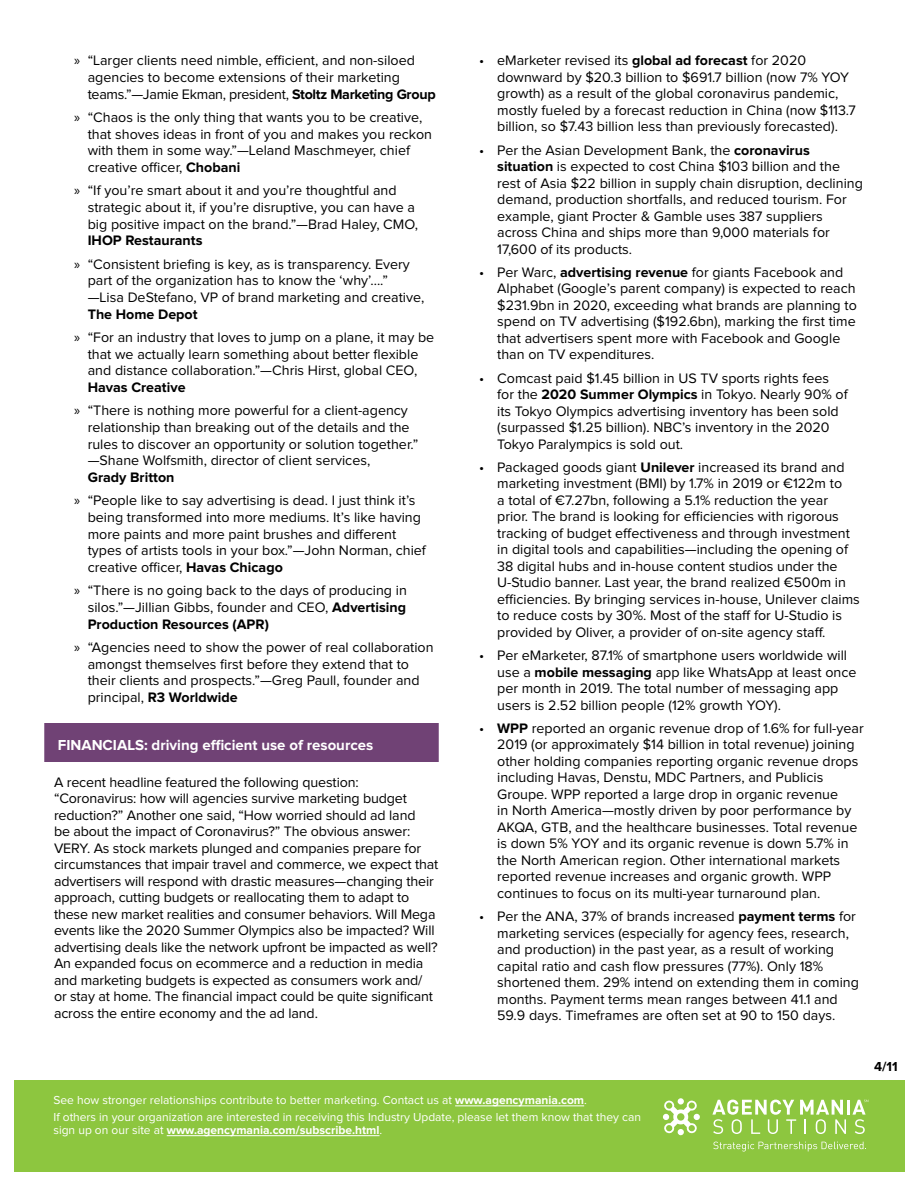
<style>
.page{position:relative;width:918px;height:1188px;background:#fff}
.page>*{position:absolute;margin:0;border:0;box-sizing:border-box;transform-origin:0 0}
.t1{font:700 15px "Proxima Nova";color:#fff}
.t2{font:14.25px/16.5px "Proxima Nova";color:#000}
.t3{font:700 13.5px "Proxima Nova";color:#000}
.t4{font:12px/17.1px "Proxima Nova";color:#fff}
.t5{font:700 12px "Proxima Nova";color:#fff}
.s1{font-family:"Myriad Pro"}
.s2{font-weight:700}
.s3{font-weight:400}
</style>
<div class="page">
<div style="left:14px;top:1081px;width:891px;height:91px;background:#8dc63f"></div>
<hr style="left:847px;top:1100px;width:3px;height:15px;background:#fff">
<svg style="left:712px;top:1100px;width:134px;height:34px"></svg>
<div style="left:693px;top:1114px;width:7px;height:6px;background:#fff;border-radius:50%"></div>
<svg style="left:663px;top:1100px;width:34px;height:34px"></svg>
<svg style="left:713px;top:1142px;width:153px;height:10px"></svg>
<svg style="left:852px;top:1100px;width:16px;height:34px"></svg>
<hr style="left:455px;top:1106px;width:129px;height:1px;background:#fff">
<hr style="left:167px;top:1135px;width:213px;height:1px;background:#fff">
<div style="left:44px;top:723px;width:395px;height:39px;background:#704275"></div>
<p class="t2" style="left:88px;top:53px;width:349px;text-indent:-13px"><span class="s1">»</span> “Larger clients need nimble, efficient, and non-siloed agencies to become extensions of their marketing teams.”—Jamie Ekman, president, <span class="s2">Stoltz Marketing Group</span></p>
<p class="t2" style="left:88px;top:109px;width:346px;text-indent:-13px"><span class="s1">»</span> “Chaos is the only thing that wants you to be creative, that shoves ideas in front of you and makes you reckon with them in some way.”—Leland Maschmeyer, chief creative officer, <span class="s2">Chobani</span></p>
<p class="t2" style="left:88px;top:183px;width:332px;text-indent:-13px"><span class="s1">»</span> “If you’re smart about it and you’re thoughtful and strategic about it, if you’re disruptive, you can have a big positive impact on the brand.”—Brad Haley, CMO,</p>
<p class="t2" style="left:74px;top:229px;width:337px;line-height:23.4px;text-indent:13px"><span class="s2">IHOP Restaurants<br></span><span class="s1">»</span> “Consistent briefing is key, as is transparency. Every</p>
<p class="t2" style="left:88px;top:273px;width:338px">part of the organization has to know the ‘why’....” —Lisa DeStefano, VP of brand marketing and creative,</p>
<p class="t2" style="left:74px;top:303px;width:361px;line-height:23.4px;text-indent:13px"><span class="s2">The Home Depot<br></span><span class="s1">»</span> “For an industry that loves to jump on a plane, it may be</p>
<p class="t2" style="left:88px;top:346px;width:332px">that we actually learn something about better flexible and distance collaboration.”—Chris Hirst, global CEO,</p>
<p class="t2" style="left:74px;top:376px;width:335px;line-height:23.4px;text-indent:13px"><span class="s2">Havas Creative<br></span><span class="s1">»</span> “There is nothing more powerful for a client-agency</p>
<p class="t2" style="left:88px;top:419px;width:332px">relationship than breaking out of the details and the rules to discover an opportunity or solution together.” —Shane Wolfsmith, director of client services,</p>
<p class="t2" style="left:74px;top:466px;width:343px;line-height:23.4px;text-indent:13px"><span class="s2">Grady Britton<br></span><span class="s1">»</span> “People like to say advertising is dead. I just think it’s</p>
<p class="t2" style="left:88px;top:509px;width:340px">being transformed into more mediums. It’s like having more paints and more paint brushes and different types of artists tools in your box.”—John Norman, chief creative officer, <span class="s2">Havas Chicago</span></p>
<p class="t2" style="left:88px;top:583px;width:321px;text-align:justify;text-indent:-13px"><span class="s1">»</span> “There is no going back to the days of producing in silos.”—Jillian Gibbs, founder and CEO, <span class="s2">Advertising Production Resources (APR)</span></p>
<p class="t2" style="left:88px;top:639px;width:347px;text-indent:-13px"><span class="s1">»</span> “Agencies need to show the power of real collaboration amongst themselves first before they extend that to their clients and prospects.”—Greg Paull, founder and principal, <span class="s2">R3 Worldwide</span></p>
<p class="t1" style="left:58px;top:738px;width:317px">FINANCIALS: driving efficient use of resources</p>
<p class="t2" style="left:54px;top:774px;width:386px">A recent headline featured the following question: “Coronavirus: how will agencies survive marketing budget reduction?” Another one said, “How worried should ad land<br>be about the impact of Coronavirus?” The obvious answer:<br>VERY. As stock markets plunged and companies prepare for circumstances that impair travel and commerce, we expect that advertisers will respond with drastic measures—changing their approach, cutting budgets or reallocating them to adapt to these new market realities and consumer behaviors. Will Mega events like the 2020 Summer Olympics also be impacted? Will advertising deals like the network upfront be impacted as well?<br>An expanded focus on ecommerce and a reduction in media and marketing budgets is expected as consumers work and/ or stay at home. The financial impact could be quite significant across the entire economy and the ad land.</p>
<p class="t2" style="left:497px;top:53px;width:360px;text-indent:-18px">• eMarketer revised its <span class="s2">global ad forecast</span> for 2020 downward by $20.3 billion to $691.7 billion (now 7% YOY growth) as a result of the global coronavirus pandemic, mostly fueled by a forecast reduction in China (now $113.7 billion, so $7.43 billion less than previously forecasted).</p>
<p class="t2" style="left:497px;top:142px;width:367px;text-indent:-18px">• Per the Asian Development Bank, the <span class="s2">coronavirus situation</span> is expected to cost China $103 billion and the rest of Asia $22 billion in supply chain disruption, declining demand, production shortfalls, and reduced tourism. For example, giant Procter &amp; Gamble uses 387 suppliers across China and ships more than 9,000 materials for 17,600 of its products.</p>
<p class="t2" style="left:497px;top:264px;width:361px;text-indent:-18px">• Per Warc, <span class="s2">advertising revenue</span> for giants Facebook and Alphabet (Google’s parent company) is expected to reach $231.9bn in 2020, exceeding what brands are planning to spend on TV advertising ($192.6bn), marking the first time that advertisers spent more with Facebook and Google than on TV expenditures.</p>
<p class="t2" style="left:497px;top:370px;width:352px;text-indent:-18px">• Comcast paid $1.45 billion in US TV sports rights fees for the <span class="s2">2020 Summer Olympics</span> in Tokyo. Nearly 90% of its Tokyo Olympics advertising inventory has been sold (surpassed $1.25 billion). NBC’s inventory in the 2020<br>Tokyo Paralympics is sold out.</p>
<p class="t2" style="left:497px;top:459px;width:364px;text-indent:-18px">• Packaged goods giant <span class="s2">Unilever</span> increased its brand and marketing investment (BMI) by 1.7% in 2019 or €122m to<br>a total of €7.27bn, following a 5.1% reduction the year prior. The brand is looking for efficiencies with rigorous tracking of budget effectiveness and through investment in digital tools and capabilities—including the opening of 38 digital hubs and in-house content studios under the U-Studio banner. Last year, the brand realized €500m in efficiencies. By bringing services in-house, Unilever claims to reduce costs by 30%. Most of the staff for U-Studio is provided by Oliver, a provider of on-site agency staff.</p>
<p class="t2" style="left:497px;top:648px;width:361px;text-indent:-18px">• Per eMarketer, 87.1% of smartphone users worldwide will use a <span class="s2">mobile messaging</span> app like WhatsApp at least once per month in 2019. The total number of messaging app users is 2.52 billion people (12% growth YOY).</p>
<p class="t2" style="left:497px;top:720px;width:368px;text-indent:-18px">• <span class="s2">WPP</span> reported an organic revenue drop of 1.6% for full-year 2019 (or approximately $14 billion in total revenue) joining other holding companies reporting organic revenue drops including Havas, Denstu, MDC Partners, and Publicis Groupe. WPP reported a large drop in organic revenue<br>in North America—mostly driven by poor performance by AKQA, GTB, and the healthcare businesses. Total revenue is down 5% YOY and its organic revenue is down 5.7% in the North American region. Other international markets reported revenue increases and organic growth. WPP continues to focus on its multi-year turnaround plan.</p>
<p class="t2" style="left:497px;top:909px;width:363px;text-indent:-18px">• Per the ANA, 37% of brands increased <span class="s2">payment terms</span> for marketing services (especially for agency fees, research, and production) in the past year, as a result of working capital ratio and cash flow pressures (77%). Only 18% shortened them. 29% intend on extending them in coming months. Payment terms mean ranges between 41.1 and 59.9 days. Timeframes are often set at 90 to 150 days.</p>
<p class="t4" style="left:53px;top:1092px;width:589px">See how stronger relationships contribute to better marketing. Contact us at <span class="s2">www.agencymania.com</span>.<br>If others in your organization are interested in receiving this Industry Update, please let them know that they can</p>
<p class="t5" style="left:53px;top:1125px;width:330px"><span class="s3">sign up on our site at</span> www.agencymania.com/subscribe.html<span class="s3">.</span></p>
<p class="t3" style="left:874px;top:1060px;width:25px">4/11</p>
</div>
